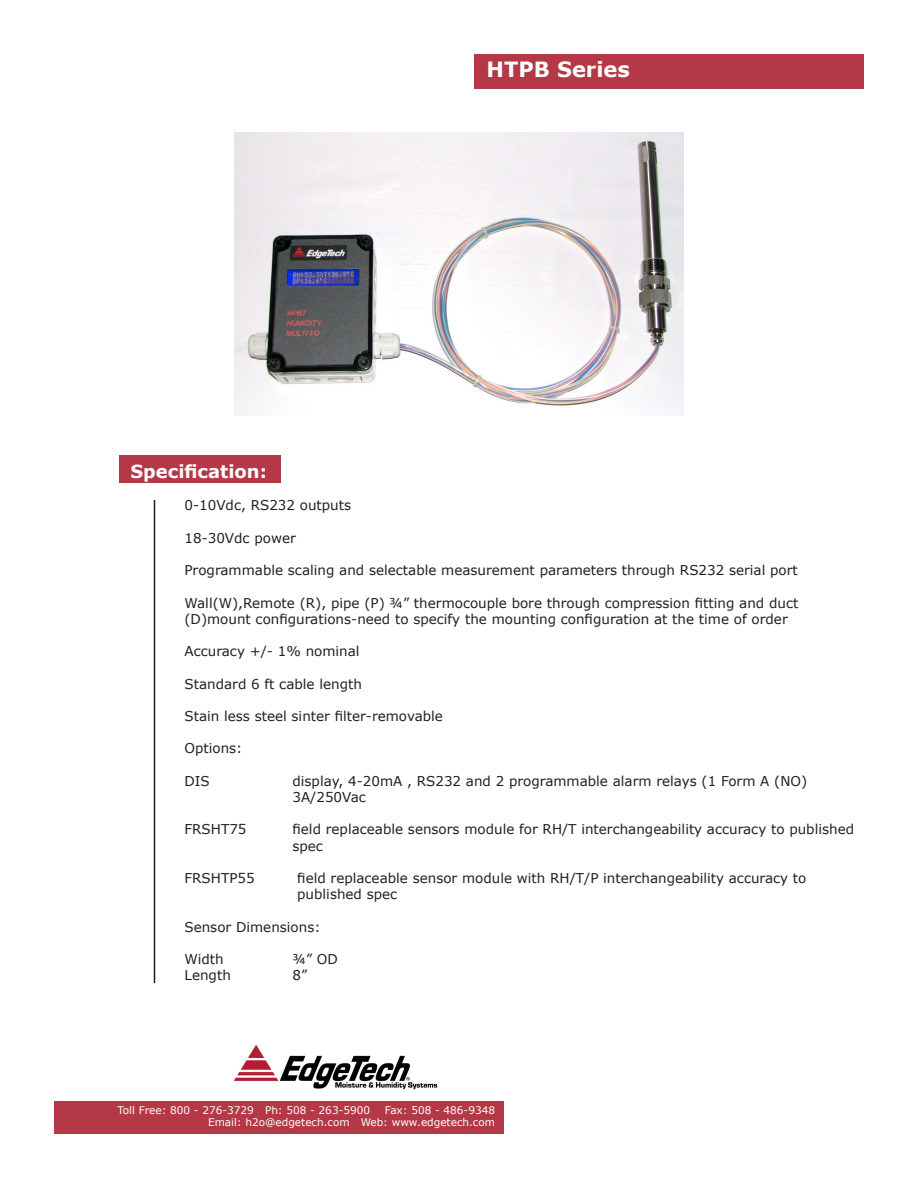
<style>
.page{position:relative;width:918px;height:1188px;background:#fff}
.page>*{position:absolute;margin:0;border:0;box-sizing:border-box;transform-origin:0 0}
.t1{font:700 21px "Verdana";color:#fff}
.t2{font:700 18px "Verdana";color:#fff}
.t3{font:13.5px/16.2px "Verdana";color:#231f20}
.t4{font:10.5px "Verdana";color:#fff}
</style>
<div class="page">
<div style="left:474px;top:54px;width:390px;height:34px;background:#b53847"></div>
<div style="left:54px;top:1102px;width:450px;height:32px;background:#b53847"></div>
<img style="left:234px;top:1046px;width:180px;height:44px">
<img style="left:414px;top:1083px;width:23px;height:6px">
<div style="left:119px;top:455px;width:162px;height:28px;background:#b53847"></div>
<hr style="left:154px;top:500px;width:1px;height:483px;background:#231f20">
<img style="left:234px;top:132px;width:450px;height:284px">
<p class="t1" style="left:487px;top:56px;width:145px">HTPB Series</p>
<p class="t2" style="left:130px;top:460px;width:138px">Specification:</p>
<p class="t3" style="left:184px;top:497px;width:168px">0-10Vdc, RS232 outputs</p>
<p class="t3" style="left:184px;top:529px;width:113px">18-30Vdc power</p>
<p class="t3" style="left:184px;top:562px;width:615px">Programmable scaling and selectable measurement parameters through RS232 serial port</p>
<p class="t3" style="left:184px;top:594px;width:615px">Wall(W),Remote (R), pipe (P) ¾” thermocouple bore through compression fitting and duct (D)mount configurations-need to specify the mounting configuration at the time of order</p>
<p class="t3" style="left:184px;top:643px;width:177px">Accuracy +/- 1% nominal</p>
<p class="t3" style="left:184px;top:675px;width:179px">Standard 6 ft cable length</p>
<p class="t3" style="left:184px;top:707px;width:260px">Stain less steel sinter filter-removable</p>
<p class="t3" style="left:184px;top:740px;width:59px">Options:</p>
<p class="t3" style="left:184px;top:772px;width:27px">DIS</p>
<p class="t3" style="left:292px;top:772px;width:516px">display, 4-20mA , RS232 and 2 programmable alarm relays (1 Form A (NO)<br>3A/250Vac</p>
<p class="t3" style="left:184px;top:821px;width:64px">FRSHT75</p>
<p class="t3" style="left:292px;top:821px;width:563px">field replaceable sensors module for RH/T interchangeability accuracy to published spec</p>
<p class="t3" style="left:184px;top:869px;width:72px">FRSHTP55</p>
<p class="t3" style="left:297px;top:869px;width:511px">field replaceable sensor module with RH/T/P interchangeability accuracy to</p>
<p class="t3" style="left:297px;top:886px;width:102px">published spec</p>
<p class="t3" style="left:184px;top:918px;width:138px">Sensor Dimensions:</p>
<p class="t3" style="left:184px;top:950px;width:41px">Width</p>
<p class="t3" style="left:292px;top:950px;width:47px">¾” OD</p>
<p class="t3" style="left:184px;top:967px;width:48px">Length</p>
<p class="t3" style="left:292px;top:967px;width:16px">8”</p>
<p class="t4" style="left:118px;top:1103px;width:254px">Toll Free: 800 - 276-3729 Ph: 508 - 263-5900</p>
<p class="t4" style="left:385px;top:1103px;width:112px">Fax: 508 - 486-9348</p>
<p class="t4" style="left:208px;top:1116px;width:288px">Email: h2o@edgetech.com Web: www.edgetech.com</p>
</div>
